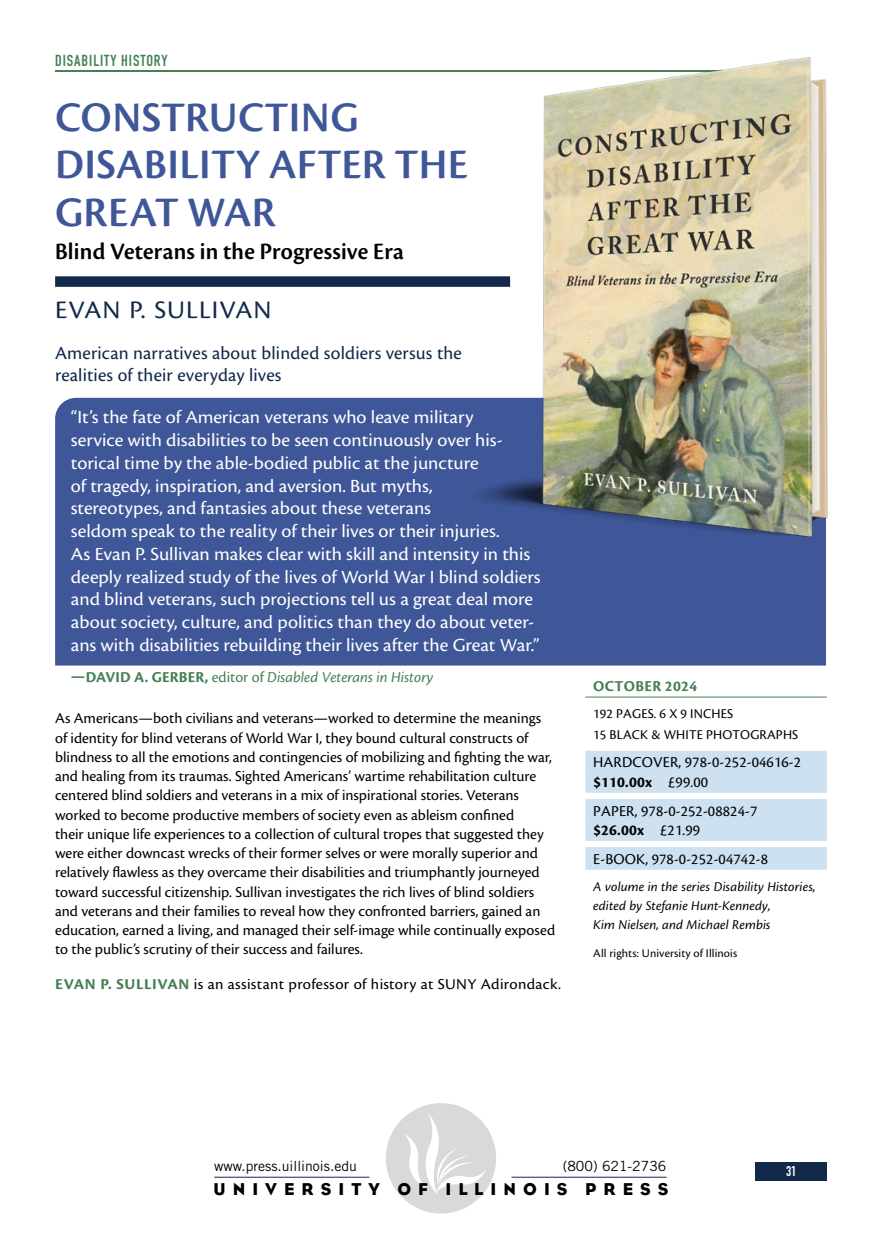
<style>
.page{position:relative;width:882px;height:1260px;background:#fff}
.page>*{position:absolute;margin:0;border:0;box-sizing:border-box;transform-origin:0 0}
.t1{font:43.75px/47.2px "Cronos Pro Semibold Disp";letter-spacing:.02em;color:#3f5798}
.t2{font:26.25px "Cronos Pro";letter-spacing:.04em;color:#12294a;scale:1.04 1}
.t3{font:24.5px "Cronos Pro Semibold Disp";letter-spacing:.01em;color:#000}
.t4{font:19.25px/22.8px "Cronos Pro";color:#fff;scale:1.04 1}
.t5{font:19.25px/22.8px "Cronos Pro";letter-spacing:.01em;color:#12294a}
.t6{font:17.5px "Bureau Eagle FB Book";letter-spacing:.405em;color:#000}
.t7{font:15.75px/19.2px "Cronos Pro";color:#000}
.t8{font:15.75px "Cronos Pro";letter-spacing:.02em;color:#000;scale:1.04 1}
.t9{font:italic 15.75px "Cronos Pro";letter-spacing:-.005em;color:#468054}
.t10{font:15.75px "DIN Engschrift Std";letter-spacing:.06em;color:#468054}
.t11{font:700 15.75px "Cronos Pro";letter-spacing:.02em;color:#468054}
.t12{font:italic 14px/19.2px "Cronos Pro";letter-spacing:.005em;color:#000}
.t13{font:14px/21px "Cronos Pro";letter-spacing:.01em;color:#000}
.t14{font:14px "Trade Gothic LT Std";color:#000}
.t15{font:14px "DIN Engschrift Std";color:#fff}
.t16{font:12.25px "Cronos Pro";letter-spacing:.01em;color:#000}
.s1{font-weight:700;font-style:normal}
.s2{font-style:normal}
.s3{font-weight:700;color:#468054}
.s4{font-weight:700}
</style>
<div class="page">
<div style="left:756px;top:1163px;width:71px;height:18px;background:#12294a"></div>
<hr style="left:512px;top:1177px;width:155px;height:1px;background:#12294a">
<hr style="left:214px;top:1177px;width:155px;height:1px;background:#12294a">
<div style="left:386px;top:1103px;width:110px;height:110px;background:#d9d9d9;border-radius:50%"></div>
<svg style="left:404px;top:1113px;width:82px;height:82px"></svg>
<hr style="left:55px;top:70px;width:747px;height:1px;background:#468054">
<div style="left:55px;top:276px;width:455px;height:11px;background:#12294a"></div>
<div style="left:55px;top:398px;width:771px;height:268px;background:#3f5798"></div>
<hr style="left:585px;top:697px;width:242px;height:1px;background:#468054">
<div style="left:585px;top:751px;width:242px;height:23px;background:#cde1f0"></div>
<div style="left:585px;top:770px;width:242px;height:23px;background:#cde1f0"></div>
<div style="left:585px;top:799px;width:242px;height:23px;background:#cde1f0"></div>
<div style="left:585px;top:818px;width:242px;height:23px;background:#cde1f0"></div>
<div style="left:585px;top:847px;width:242px;height:23px;background:#cde1f0"></div>
<img style="left:451px;top:57px;width:377px;height:483px">
<p class="t10" style="left:55px;top:52px;width:114px">DISABILITY HISTORY</p>
<h1 class="t1" style="left:55px;top:94px;width:414px">CONSTRUCTING<br>DISABILITY AFTER THE<br>GREAT WAR</h1>
<h3 class="t3" style="left:55px;top:237px;width:350px">Blind Veterans in the Progressive Era</h3>
<h2 class="t2" style="left:55px;top:295px;width:209px">EVAN P. SULLIVAN</h2>
<p class="t5" style="left:55px;top:341px;width:408px">American narratives about blinded soldiers versus the realities of their everyday lives</p>
<p class="t4" style="left:71px;top:406px;width:453px">“It’s the fate of American veterans who leave military<br>service with disabilities to be seen continuously over his&shy;torical time by the able-bodied public at the juncture<br>of tragedy, inspiration, and aversion. But myths,<br>stereotypes, and fantasies about these veterans<br>seldom speak to the reality of their lives or their injuries.<br>As Evan P. Sullivan makes clear with skill and intensity in this deeply realized study of the lives of World War I blind soldiers and blind veterans, such projections tell us a great deal more about society, culture, and politics than they do about veter&shy;ans with disabilities rebuilding their lives after the Great War.”</p>
<p class="t9" style="left:71px;top:668px;width:364px"><span class="s1">—DAVID A. GERBER,</span> <span class="s2">editor of</span> Disabled Veterans in History</p>
<p class="t7" style="left:55px;top:709px;width:502px">As Americans—both civilians and veterans—worked to determine the meanings of identity for blind veterans of World War I, they bound cultural constructs of blindness to all the emotions and contingencies of mobilizing and fighting the war, and healing from its traumas. Sighted Americans’ wartime rehabilitation culture centered blind soldiers and veterans in a mix of inspirational stories. Veterans worked to become productive members of society even as ableism confined<br>their unique life experiences to a collection of cultural tropes that suggested they were either downcast wrecks of their former selves or were morally superior and relatively flawless as they overcame their disabilities and triumphantly journeyed toward successful citizenship. Sullivan investigates the rich lives of blind soldiers and veterans and their families to reveal how they confronted barriers, gained an education, earned a living, and managed their self-image while continually exposed to the public’s scrutiny of their success and failures.</p>
<p class="t8" style="left:55px;top:976px;width:488px"><span class="s3">EVAN P. SULLIVAN</span> is an assistant professor of history at SUNY Adirondack.</p>
<p class="t11" style="left:593px;top:677px;width:105px">OCTOBER 2024</p>
<p class="t13" style="left:593px;top:703px;width:207px">192 PAGES. 6 X 9 INCHES<br>15 BLACK &amp; WHITE PHOTOGRAPHS</p>
<p class="t7" style="left:593px;top:753px;width:209px">HARDCOVER, 978-0-252-04616-2 <span class="s4">$110.00x</span> £99.00</p>
<p class="t7" style="left:593px;top:801px;width:166px">PAPER, 978-0-252-08824-7 <span class="s4">$26.00x</span> £21.99</p>
<p class="t7" style="left:593px;top:849px;width:176px">E-BOOK, 978-0-252-04742-8</p>
<p class="t12" style="left:593px;top:877px;width:224px">A volume in the series Disability Histories, edited by Stefanie Hunt-Kennedy,<br>Kim Nielsen, and Michael Rembis</p>
<p class="t16" style="left:593px;top:946px;width:145px">All rights: University of Illinois</p>
<p class="t14" style="left:214px;top:1158px;width:144px">www.press.uillinois.edu</p>
<p class="t14" style="left:563px;top:1158px;width:105px">(800) 621-2736</p>
<p class="t6" style="left:213px;top:1179px;width:457px">UNIVERSITY OF ILLINOIS PRESS</p>
<p class="t15" style="left:786px;top:1163px;width:12px">31</p>
</div>
